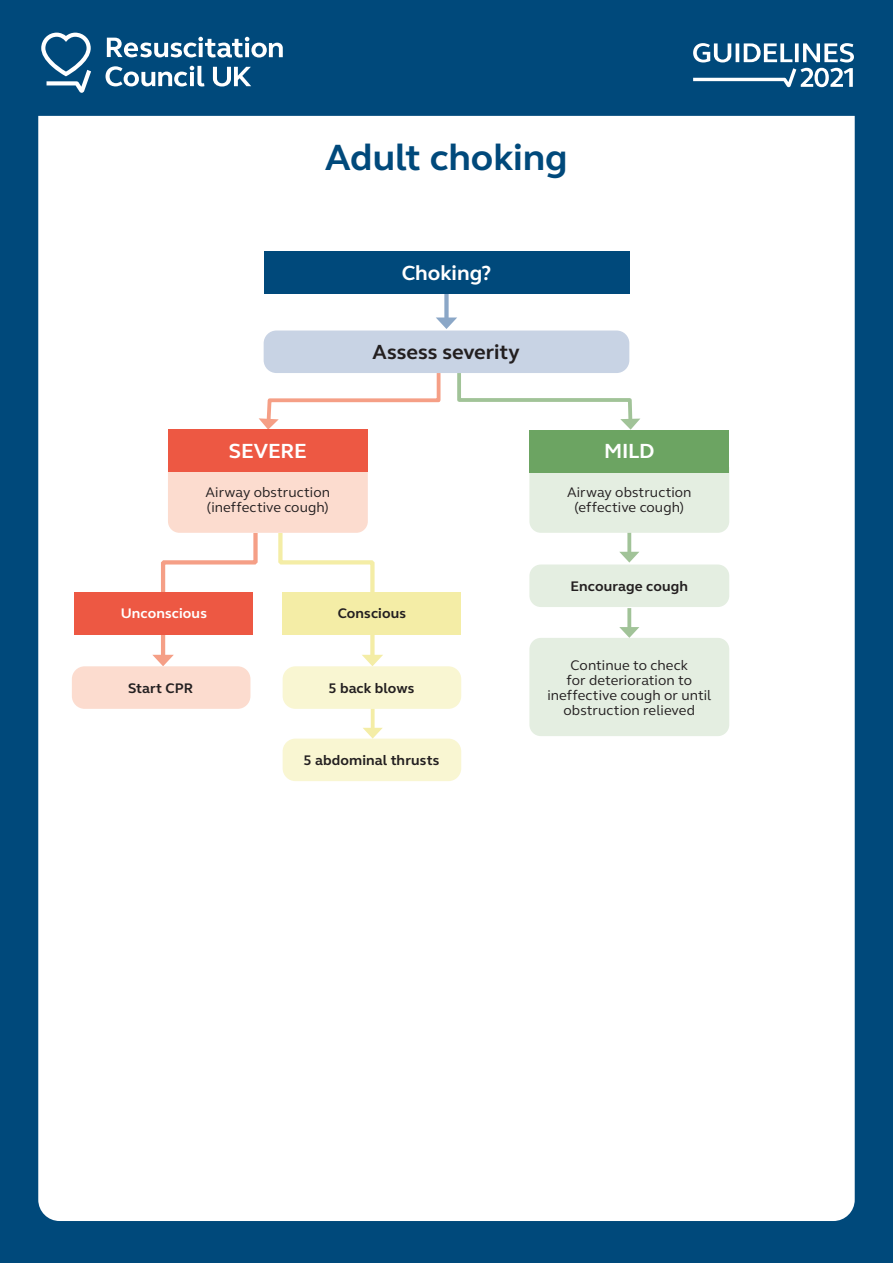
<style>
.page{position:relative;width:893px;height:1263px;background:#00497b}
.page>*{position:absolute;margin:0;border:0;box-sizing:border-box;transform-origin:0 0}
.t1{font:700 37.5px "Resus";letter-spacing:-.005em;color:#00497b}
.ALG_c-head{font:700 21px "Resus";letter-spacing:-.005em;color:#231f20}
.ALG_c-head-2{font:700 21px "Resus";letter-spacing:-.005em;color:#fff}
.ALG_b-head{font:700 21px "Resus";color:#fff}
.ALG_body_copy_BOLD{font:14.25px/15px "Resus";letter-spacing:.005em;color:#231f20;text-align:center}
.ALG_body_copy_BOLD-2{font:700 14.25px "Resus";letter-spacing:.01em;color:#231f20}
._04_Body_copy_roman{font:700 14.25px "Resus";letter-spacing:.01em;color:#fff}
</style>
<div class="page">
<div style="left:38px;top:116px;width:817px;height:1105px;background:#fff"></div>
<svg style="left:107px;top:37px;width:176px;height:21px"></svg>
<svg style="left:106px;top:66px;width:98px;height:20px"></svg>
<svg style="left:213px;top:67px;width:38px;height:20px"></svg>
<svg style="left:41px;top:33px;width:50px;height:60px"></svg>
<svg style="left:693px;top:43px;width:161px;height:44px"></svg>
<div style="left:444px;top:285px;width:5px;height:36px;background:#8ba7c7"></div>
<svg style="left:436px;top:317px;width:21px;height:12px"></svg>
<div style="left:264px;top:251px;width:365px;height:42px;background:#00497b"></div>
<div style="left:264px;top:330px;width:365px;height:43px;background:#c8d3e4;border-radius:13px"></div>
<div style="left:529px;top:638px;width:200px;height:98px;background:#e4eee1;border-radius:11px"></div>
<svg style="left:75px;top:369px;width:654px;height:297px;background:#f1e6db"></svg>
<div style="left:72px;top:666px;width:178px;height:43px;background:#fcdccf;border-radius:13px"></div>
<div style="left:283px;top:666px;width:178px;height:43px;background:#f9f6d2;border-radius:13px"></div>
<div style="left:283px;top:739px;width:178px;height:42px;background:#f9f6d2;border-radius:13px"></div>
<svg style="left:371px;top:709px;width:4px;height:19px"></svg>
<svg style="left:363px;top:728px;width:20px;height:11px"></svg>
<p class="t1" style="left:325px;top:135px;width:244px">Adult choking</p>
<p class="ALG_b-head" style="left:402px;top:260px;width:91px">Choking?</p>
<p class="ALG_c-head" style="left:373px;top:339px;width:149px">Assess severity</p>
<p class="ALG_c-head-2" style="left:229px;top:438px;width:79px">SEVERE</p>
<p class="ALG_body_copy_BOLD" style="left:206px;top:485px;width:126px;text-align:left">Airway obstruction (ineffective cough)</p>
<p class="_04_Body_copy_roman" style="left:121px;top:605px;width:88px">Unconscious</p>
<p class="ALG_body_copy_BOLD-2" style="left:338px;top:605px;width:70px">Conscious</p>
<p class="ALG_body_copy_BOLD-2" style="left:128px;top:679px;width:67px">Start CPR</p>
<p class="ALG_body_copy_BOLD-2" style="left:328px;top:679px;width:87px">5 back blows</p>
<p class="ALG_body_copy_BOLD-2" style="left:303px;top:751px;width:137px">5 abdominal thrusts</p>
<p class="ALG_c-head-2" style="left:604px;top:438px;width:52px">MILD</p>
<p class="ALG_body_copy_BOLD" style="left:567px;top:485px;width:126px">Airway obstruction (effective cough)</p>
<p class="ALG_body_copy_BOLD-2" style="left:570px;top:577px;width:119px">Encourage cough</p>
<p class="ALG_body_copy_BOLD" style="left:547px;top:657px;width:165px">Continue to check<br>for deterioration to ineffective cough or until obstruction relieved</p>
</div>
